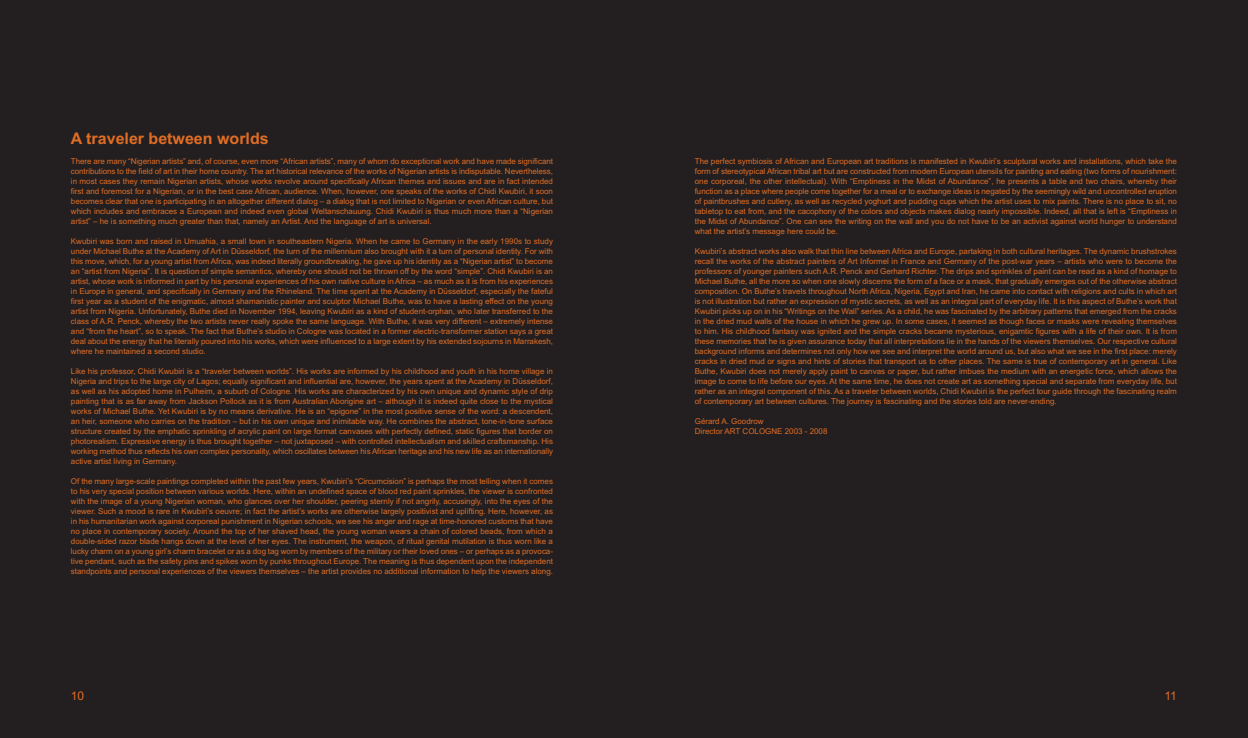
<style>
.page{position:relative;width:1248px;height:738px;background:#fff}
.page>*{position:absolute;margin:0;border:0;box-sizing:border-box;transform-origin:0 0}
.t1{font:700 16px "Arial";color:#e06d25}
.t2{font:12px "Arial";color:#e06d25}
.t3{font:8px/10px "Arial";color:#e06d25;text-align:justify}
</style>
<div class="page">
<div style="left:0;top:0;width:624px;height:737px;background:#231f20"></div>
<div style="left:624px;top:0;width:623px;height:737px;background:#231f20"></div>
<h1 class="t1" style="left:71px;top:132px;width:199px">A traveler between worlds</h1>
<p class="t3" style="left:71px;top:156px;width:483px">There are many “Nigerian artists” and, of course, even more “African artists”, many of whom do exceptional work and have made significant contributions to the field of art in their home country. The art historical relevance of the works of Nigerian artists is indisputable. Nevertheless, in most cases they remain Nigerian artists, whose works revolve around specifically African themes and issues and are in fact intended first and foremost for a Nigerian, or in the best case African, audience. When, however, one speaks of the works of Chidi Kwubiri, it soon becomes clear that one is participating in an altogether different dialog – a dialog that is not limited to Nigerian or even African culture, but which includes and embraces a European and indeed even global Weltanschauung. Chidi Kwubiri is thus much more than a “Nigerian artist” – he is something much greater than that, namely an Artist. And the language of art is universal.</p>
<p class="t3" style="left:71px;top:236px;width:483px">Kwubiri was born and raised in Umuahia, a small town in southeastern Nigeria. When he came to Germany in the early 1990s to study under Michael Buthe at the Academy of Art in Düsseldorf, the turn of the millennium also brought with it a turn of personal identity. For with this move, which, for a young artist from Africa, was indeed literally groundbreaking, he gave up his identity as a “Nigerian artist” to become an “artist from Nigeria”. It is question of simple semantics, whereby one should not be thrown off by the word “simple”. Chidi Kwubiri is an artist, whose work is informed in part by his personal experiences of his own native culture in Africa – as much as it is from his experiences in Europe in general, and specifically in Germany and the Rhineland. The time spent at the Academy in Düsseldorf, especially the fateful first year as a student of the enigmatic, almost shamanistic painter and sculptor Michael Buthe, was to have a lasting effect on the young artist from Nigeria. Unfortunately, Buthe died in November 1994, leaving Kwubiri as a kind of student-orphan, who later transferred to the class of A.R. Penck, whereby the two artists never really spoke the same language. With Buthe, it was very different – extremely intense and “from the heart”, so to speak. The fact that Buthe’s studio in Cologne was located in a former electric-transformer station says a great deal about the energy that he literally poured into his works, which were influenced to a large extent by his extended sojourns in Marrakesh, where he maintained a second studio.</p>
<p class="t3" style="left:71px;top:366px;width:483px">Like his professor, Chidi Kwubiri is a “traveler between worlds”. His works are informed by his childhood and youth in his home village in Nigeria and trips to the large city of Lagos; equally significant and influential are, however, the years spent at the Academy in Düsseldorf, as well as his adopted home in Pulheim, a suburb of Cologne. His works are characterized by his own unique and dynamic style of drip painting that is as far away from Jackson Pollock as it is from Australian Aborigine art – although it is indeed quite close to the mystical works of Michael Buthe. Yet Kwubiri is by no means derivative. He is an “epigone” in the most positive sense of the word: a descendent, an heir, someone who carries on the tradition – but in his own unique and inimitable way. He combines the abstract, tone-in-tone surface structure created by the emphatic sprinkling of acrylic paint on large format canvases with perfectly defined, static figures that border on photorealism. Expressive energy is thus brought together – not juxtaposed – with controlled intellectualism and skilled craftsmanship. His working method thus reflects his own complex personality, which oscillates between his African heritage and his new life as an internationally active artist living in Germany.</p>
<p class="t3" style="left:71px;top:476px;width:483px">Of the many large-scale paintings completed within the past few years, Kwubiri’s “Circumcision” is perhaps the most telling when it comes to his very special position between various worlds. Here, within an undefined space of blood red paint sprinkles, the viewer is confronted with the image of a young Nigerian woman, who glances over her shoulder, peering sternly if not angrily, accusingly, into the eyes of the viewer. Such a mood is rare in Kwubiri’s oeuvre; in fact the artist’s works are otherwise largely positivist and uplifting. Here, however, as in his humanitarian work against corporeal punishment in Nigerian schools, we see his anger and rage at time-honored customs that have no place in contemporary society. Around the top of her shaved head, the young woman wears a chain of colored beads, from which a double-sided razor blade hangs down at the level of her eyes. The instrument, the weapon, of ritual genital mutilation is thus worn like a lucky charm on a young girl’s charm bracelet or as a dog tag worn by members of the military or their loved ones – or perhaps as a provoca&shy;tive pendant, such as the safety pins and spikes worn by punks throughout Europe. The meaning is thus dependent upon the independent standpoints and personal experiences of the viewers themselves – the artist provides no additional information to help the viewers along.</p>
<h2 class="t2" style="left:71px;top:690px;width:15px">10</h2>
<p class="t3" style="left:694px;top:157px;width:483px">The perfect symbiosis of African and European art traditions is manifested in Kwubiri’s sculptural works and installations, which take the form of stereotypical African tribal art but are constructed from modern European utensils for painting and eating (two forms of nourishment: one corporeal, the other intellectual). With “Emptiness in the Midst of Abundance”, he presents a table and two chairs, whereby their function as a place where people come together for a meal or to exchange ideas is negated by the seemingly wild and uncontrolled eruption of paintbrushes and cutlery, as well as recycled yoghurt and pudding cups which the artist uses to mix paints. There is no place to sit, no tabletop to eat from, and the cacophony of the colors and objects makes dialog nearly impossible. Indeed, all that is left is “Emptiness in the Midst of Abundance”. One can see the writing on the wall and you do not have to be an activist against world hunger to understand what the artist’s message here could be.</p>
<p class="t3" style="left:694px;top:247px;width:483px">Kwubiri’s abstract works also walk that thin line between Africa and Europe, partaking in both cultural heritages. The dynamic brushstrokes recall the works of the abstract painters of Art Informel in France and Germany of the post-war years – artists who were to become the professors of younger painters such A.R. Penck and Gerhard Richter. The drips and sprinkles of paint can be read as a kind of homage to Michael Buthe, all the more so when one slowly discerns the form of a face or a mask, that gradually emerges out of the otherwise abstract composition. On Buthe’s travels throughout North Africa, Nigeria, Egypt and Iran, he came into contact with religions and cults in which art is not illustration but rather an expression of mystic secrets, as well as an integral part of everyday life. It is this aspect of Buthe’s work that Kwubiri picks up on in his “Writings on the Wall” series. As a child, he was fascinated by the arbitrary patterns that emerged from the cracks in the dried mud walls of the house in which he grew up. In some cases, it seemed as though faces or masks were revealing themselves to him. His childhood fantasy was ignited and the simple cracks became mysterious, enigamtic figures with a life of their own. It is from these memories that he is given assurance today that all interpretations lie in the hands of the viewers themselves. Our respective cultural background informs and determines not only how we see and interpret the world around us, but also what we see in the first place: merely cracks in dried mud or signs and hints of stories that transport us to other places. The same is true of contemporary art in general. Like Buthe, Kwubiri does not merely apply paint to canvas or paper, but rather imbues the medium with an energetic force, which allows the image to come to life before our eyes. At the same time, he does not create art as something special and separate from everyday life, but rather as an integral component of this. As a traveler between worlds, Chidi Kwubiri is the perfect tour guide through the fascinating realm of contemporary art between cultures. The journey is fascinating and the stories told are never-ending.</p>
<p class="t3" style="left:694px;top:417px;width:134px">Gérard A. Goodrow<br>Director ART COLOGNE 2003 - 2008</p>
<h2 class="t2" style="left:1164px;top:690px;width:14px">11</h2>
</div>
